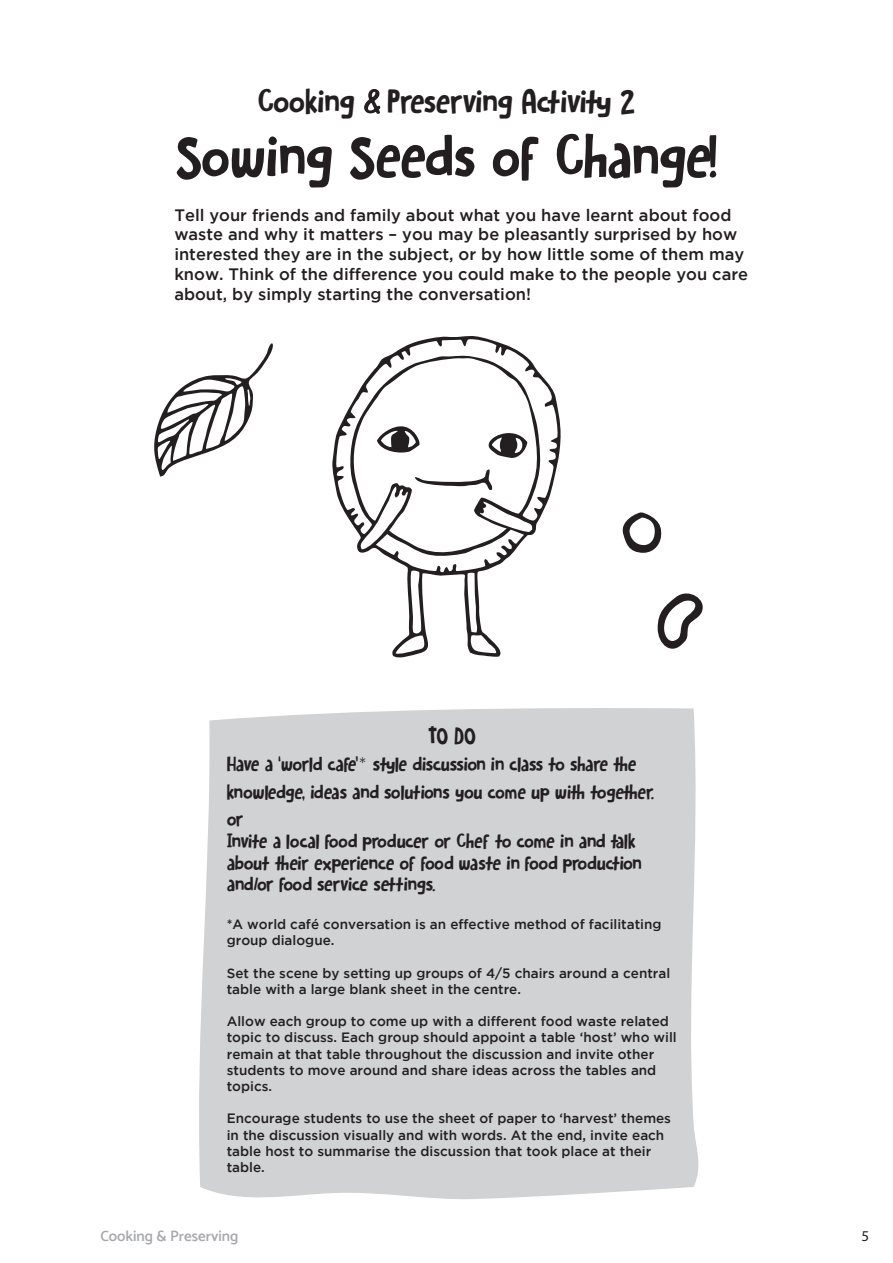
<style>
.page{position:relative;width:893px;height:1263px;background:#fff}
.page>*{position:absolute;margin:0;border:0;box-sizing:border-box;transform-origin:0 0}
.t1{font:54px "DK Hobgoblin";letter-spacing:-.015em;color:#231f20}
.t2{font:30px "DK Hobgoblin";letter-spacing:-.025em;color:#231f20}
.t3{font:21px "DK Hobgoblin";color:#231f20}
.t4{font:18px/27.6px "DK Hobgoblin";letter-spacing:-.03em;color:#231f20}
.t5{font:500 16.5px/19.8px "Gotham";color:#231f20}
.t6{font:15px "Mosk Semi Bold 600";color:#a8a9ad}
.t7{font:15px "Myriad Pro";color:#231f20}
.t8{font:500 13.5px/16.2px "Gotham";color:#231f20}
.s1{font-family:"Black Jack";font-size:34.5px}
.s2{font-family:"Gotham";font-weight:300;font-size:19.5px}
</style>
<div class="page">
<svg style="left:364px;top:89px;width:17px;height:25px"></svg>
<div style="left:199px;top:708px;width:500px;height:492px;background:#d1d2d4"></div>
<svg style="left:332px;top:336px;width:229px;height:322px"></svg>
<svg style="left:154px;top:343px;width:119px;height:134px"></svg>
<svg style="left:622px;top:512px;width:40px;height:41px"></svg>
<svg style="left:657px;top:593px;width:46px;height:56px"></svg>
<p class="t2" style="left:258px;top:80px;width:379px">Cooking <span class="s1">&amp;</span> Preserving Activity 2</p>
<p class="t1" style="left:175px;top:118px;width:544px">Sowing Seeds of Change!</p>
<p class="t5" style="left:174px;top:205px;width:575px">Tell your friends and family about what you have learnt about food waste and why it matters – you may be pleasantly surprised by how interested they are in the subject, or by how little some of them may know. Think of the difference you could make to the people you care about, by simply starting the conversation!</p>
<p class="t3" style="left:428px;top:720px;width:49px">TO DO</p>
<p class="t4" style="left:227px;top:749px;width:429px">Have a ‘world cafe’<span class="s2">*</span> style discussion in class to share the knowledge, ideas and solutions you come up with together.</p>
<p class="t4" style="left:227px;top:805px;width:18px">or</p>
<p class="t4" style="left:227px;top:829px;width:416px;line-height:21.6px">Invite a local food producer or Chef to come in and talk about their experience of food waste in food production</p>
<p class="t4" style="left:227px;top:869px;width:210px">and/or food service settings.</p>
<p class="t8" style="left:227px;top:916px;width:436px">*A world café conversation is an effective method of facilitating group dialogue.</p>
<p class="t8" style="left:227px;top:964px;width:445px">Set the scene by setting up groups of 4/5 chairs around a central table with a large blank sheet in the centre.</p>
<p class="t8" style="left:227px;top:1013px;width:452px">Allow each group to come up with a different food waste related topic to discuss. Each group should appoint a table ‘host’ who will remain at that table throughout the discussion and invite other students to move around and share ideas across the tables and topics.</p>
<p class="t8" style="left:227px;top:1110px;width:446px">Encourage students to use the sheet of paper to ‘harvest’ themes in the discussion visually and with words. At the end, invite each table host to summarise the discussion that took place at their table.</p>
<p class="t6" style="left:101px;top:1227px;width:139px">Cooking &amp; Preserving</p>
<p class="t7" style="left:861px;top:1227px;width:9px">5</p>
</div>
